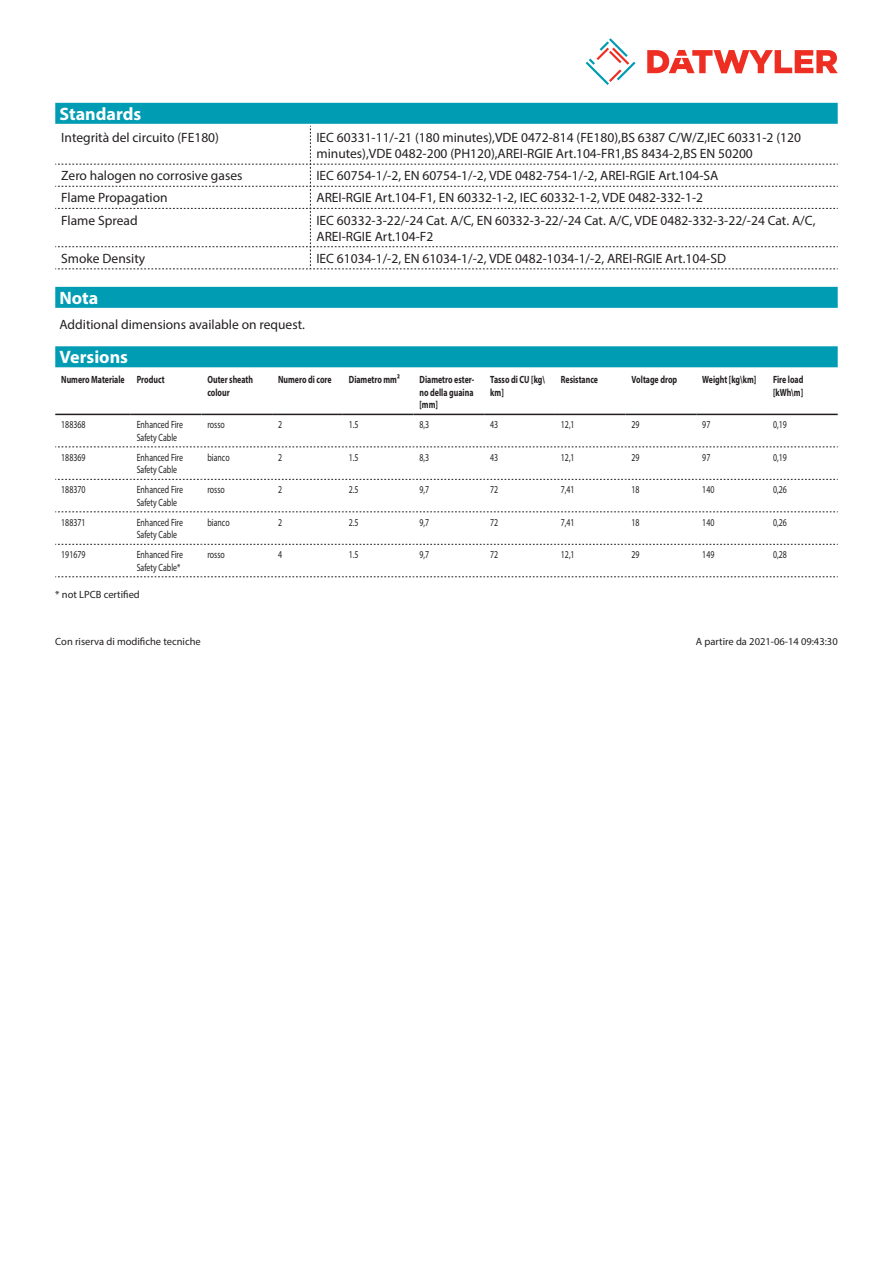
<style>
.page{position:relative;width:893px;height:1263px;background:#fff}
.page>*{position:absolute;margin:0;border:0;box-sizing:border-box;transform-origin:0 0}
.Standard_Head_Proper{font:700 18px "Myriad Pro";color:#fff}
.myriad_light_propert{font:13.5px/16.2px "Myriad Pro";color:#231f20}
.Standard_text{font:13.5px "Myriad Pro";color:#231f20}
.myriadlight{font:10.5px/12.6px "Myriad Pro";color:#231f20;scale:.75 1}
.myriadbold{font:700 10.5px/12.6px "Myriad Pro";color:#231f20;scale:.75 1}
.Footnote{font:10.5px "Myriad Pro";color:#231f20}
.imagetext{font:10.5px "Myriad Pro";color:#231f20}
</style>
<div class="page">
<svg style="left:586px;top:38px;width:49px;height:47px"></svg>
<svg style="left:647px;top:50px;width:191px;height:23px"></svg>
<div style="left:55px;top:103px;width:783px;height:21px;background:#009cb3"></div>
<svg style="left:55px;top:126px;width:783px;height:144px"></svg>
<div style="left:55px;top:287px;width:783px;height:21px;background:#009cb3"></div>
<div style="left:55px;top:346px;width:783px;height:21px;background:#009cb3"></div>
<hr style="left:55px;top:414px;width:76px;height:1px;background:#231f20">
<hr style="left:131px;top:414px;width:70px;height:1px;background:#231f20">
<hr style="left:201px;top:414px;width:71px;height:1px;background:#231f20">
<hr style="left:272px;top:414px;width:71px;height:1px;background:#231f20">
<hr style="left:343px;top:414px;width:70px;height:1px;background:#231f20">
<hr style="left:413px;top:414px;width:71px;height:1px;background:#231f20">
<hr style="left:484px;top:414px;width:71px;height:1px;background:#231f20">
<hr style="left:555px;top:414px;width:71px;height:1px;background:#231f20">
<hr style="left:626px;top:414px;width:70px;height:1px;background:#231f20">
<hr style="left:696px;top:414px;width:71px;height:1px;background:#231f20">
<hr style="left:767px;top:414px;width:71px;height:1px;background:#231f20">
<svg style="left:55px;top:447px;width:783px;height:1px"></svg>
<svg style="left:55px;top:479px;width:783px;height:1px"></svg>
<svg style="left:55px;top:512px;width:783px;height:1px"></svg>
<svg style="left:55px;top:544px;width:783px;height:1px"></svg>
<svg style="left:55px;top:576px;width:783px;height:1px"></svg>
<p class="Standard_Head_Proper" style="left:60px;top:102px;width:83px">Standards</p>
<p class="myriad_light_propert" style="left:61px;top:129px;width:159px">Integrità del circuito (FE180)</p>
<p class="myriad_light_propert" style="left:316px;top:129px;width:486px">IEC 60331-11/-21 (180 minutes),VDE 0472-814 (FE180),BS 6387 C/W/Z,IEC 60331-2 (120 minutes),VDE 0482-200 (PH120),AREI-RGIE Art.104-FR1,BS 8434-2,BS EN 50200</p>
<p class="myriad_light_propert" style="left:61px;top:167px;width:183px">Zero halogen no corrosive gases</p>
<p class="myriad_light_propert" style="left:316px;top:167px;width:403px">IEC 60754-1/-2, EN 60754-1/-2, VDE 0482-754-1/-2, AREI-RGIE Art.104-SA</p>
<p class="myriad_light_propert" style="left:61px;top:190px;width:108px">Flame Propagation</p>
<p class="myriad_light_propert" style="left:316px;top:190px;width:388px">AREI-RGIE Art.104-F1, EN 60332-1-2, IEC 60332-1-2, VDE 0482-332-1-2</p>
<p class="myriad_light_propert" style="left:61px;top:212px;width:78px">Flame Spread</p>
<p class="myriad_light_propert" style="left:316px;top:212px;width:501px">IEC 60332-3-22/-24 Cat. A/C, EN 60332-3-22/-24 Cat. A/C, VDE 0482-332-3-22/-24 Cat. A/C,<br>AREI-RGIE Art.104-F2</p>
<p class="myriad_light_propert" style="left:61px;top:250px;width:86px">Smoke Density</p>
<p class="myriad_light_propert" style="left:316px;top:250px;width:411px">IEC 61034-1/-2, EN 61034-1/-2, VDE 0482-1034-1/-2, AREI-RGIE Art.104-SD</p>
<p class="Standard_Head_Proper" style="left:60px;top:286px;width:40px">Nota</p>
<p class="Standard_text" style="left:60px;top:316px;width:247px">Additional dimensions available on request.</p>
<p class="Standard_Head_Proper" style="left:60px;top:345px;width:70px">Versions</p>
<p class="myriadbold" style="left:61px;top:373px;width:86px">Numero Materiale</p>
<p class="myriadbold" style="left:137px;top:373px;width:39px">Product</p>
<p class="myriadbold" style="left:207px;top:373px;width:62px">Outer sheath colour</p>
<p class="myriadbold" style="left:278px;top:373px;width:73px">Numero di core</p>
<p class="myriadbold" style="left:349px;top:373px;width:70px">Diametro mm²</p>
<p class="myriadbold" style="left:419px;top:373px;width:75px;text-align:justify">Diametro ester&shy;no della guaina [mm]</p>
<p class="myriadbold" style="left:490px;top:373px;width:75px">Tasso di CU [kg\ km]</p>
<p class="myriadbold" style="left:561px;top:373px;width:51px">Resistance</p>
<p class="myriadbold" style="left:632px;top:373px;width:62px">Voltage drop</p>
<p class="myriadbold" style="left:702px;top:373px;width:74px">Weight [kg\km]</p>
<p class="myriadbold" style="left:773px;top:373px;width:42px">Fire load [kWh\m]</p>
<p class="myriadlight" style="left:61px;top:418px;width:34px">188368</p>
<p class="myriadlight" style="left:137px;top:418px;width:63px">Enhanced Fire<br>Safety Cable</p>
<p class="myriadlight" style="left:207px;top:418px;width:25px">rosso</p>
<p class="myriadlight" style="left:278px;top:418px;width:7px">2</p>
<p class="myriadlight" style="left:349px;top:418px;width:14px">1.5</p>
<p class="myriadlight" style="left:419px;top:418px;width:14px">8,3</p>
<p class="myriadlight" style="left:490px;top:418px;width:12px">43</p>
<p class="myriadlight" style="left:561px;top:418px;width:20px">12,1</p>
<p class="myriadlight" style="left:632px;top:418px;width:12px">29</p>
<p class="myriadlight" style="left:702px;top:418px;width:12px">97</p>
<p class="myriadlight" style="left:773px;top:418px;width:20px">0,19</p>
<p class="myriadlight" style="left:61px;top:451px;width:34px">188369</p>
<p class="myriadlight" style="left:137px;top:451px;width:63px">Enhanced Fire<br>Safety Cable</p>
<p class="myriadlight" style="left:207px;top:451px;width:31px">bianco</p>
<p class="myriadlight" style="left:278px;top:451px;width:7px">2</p>
<p class="myriadlight" style="left:349px;top:451px;width:14px">1.5</p>
<p class="myriadlight" style="left:419px;top:451px;width:14px">8,3</p>
<p class="myriadlight" style="left:490px;top:451px;width:12px">43</p>
<p class="myriadlight" style="left:561px;top:451px;width:20px">12,1</p>
<p class="myriadlight" style="left:632px;top:451px;width:12px">29</p>
<p class="myriadlight" style="left:702px;top:451px;width:12px">97</p>
<p class="myriadlight" style="left:773px;top:451px;width:20px">0,19</p>
<p class="myriadlight" style="left:61px;top:483px;width:34px">188370</p>
<p class="myriadlight" style="left:137px;top:483px;width:63px">Enhanced Fire<br>Safety Cable</p>
<p class="myriadlight" style="left:207px;top:483px;width:25px">rosso</p>
<p class="myriadlight" style="left:278px;top:483px;width:7px">2</p>
<p class="myriadlight" style="left:349px;top:483px;width:14px">2.5</p>
<p class="myriadlight" style="left:419px;top:483px;width:14px">9,7</p>
<p class="myriadlight" style="left:490px;top:483px;width:12px">72</p>
<p class="myriadlight" style="left:561px;top:483px;width:20px">7,41</p>
<p class="myriadlight" style="left:632px;top:483px;width:12px">18</p>
<p class="myriadlight" style="left:702px;top:483px;width:18px">140</p>
<p class="myriadlight" style="left:773px;top:483px;width:20px">0,26</p>
<p class="myriadlight" style="left:61px;top:516px;width:34px">188371</p>
<p class="myriadlight" style="left:137px;top:516px;width:63px">Enhanced Fire<br>Safety Cable</p>
<p class="myriadlight" style="left:207px;top:516px;width:31px">bianco</p>
<p class="myriadlight" style="left:278px;top:516px;width:7px">2</p>
<p class="myriadlight" style="left:349px;top:516px;width:14px">2.5</p>
<p class="myriadlight" style="left:419px;top:516px;width:14px">9,7</p>
<p class="myriadlight" style="left:490px;top:516px;width:12px">72</p>
<p class="myriadlight" style="left:561px;top:516px;width:20px">7,41</p>
<p class="myriadlight" style="left:632px;top:516px;width:12px">18</p>
<p class="myriadlight" style="left:702px;top:516px;width:18px">140</p>
<p class="myriadlight" style="left:773px;top:516px;width:20px">0,26</p>
<p class="myriadlight" style="left:61px;top:548px;width:34px">191679</p>
<p class="myriadlight" style="left:137px;top:548px;width:63px">Enhanced Fire<br>Safety Cable*</p>
<p class="myriadlight" style="left:207px;top:548px;width:25px">rosso</p>
<p class="myriadlight" style="left:278px;top:548px;width:7px">4</p>
<p class="myriadlight" style="left:349px;top:548px;width:14px">1.5</p>
<p class="myriadlight" style="left:419px;top:548px;width:14px">9,7</p>
<p class="myriadlight" style="left:490px;top:548px;width:12px">72</p>
<p class="myriadlight" style="left:561px;top:548px;width:20px">12,1</p>
<p class="myriadlight" style="left:632px;top:548px;width:12px">29</p>
<p class="myriadlight" style="left:702px;top:548px;width:18px">149</p>
<p class="myriadlight" style="left:773px;top:548px;width:20px">0,28</p>
<p class="imagetext" style="left:55px;top:588px;width:86px">* not LPCB certified</p>
<p class="Footnote" style="left:55px;top:635px;width:147px">Con riserva di modifiche tecniche</p>
<p class="Footnote" style="left:696px;top:635px;width:143px">A partire da 2021-06-14 09:43:30</p>
</div>
